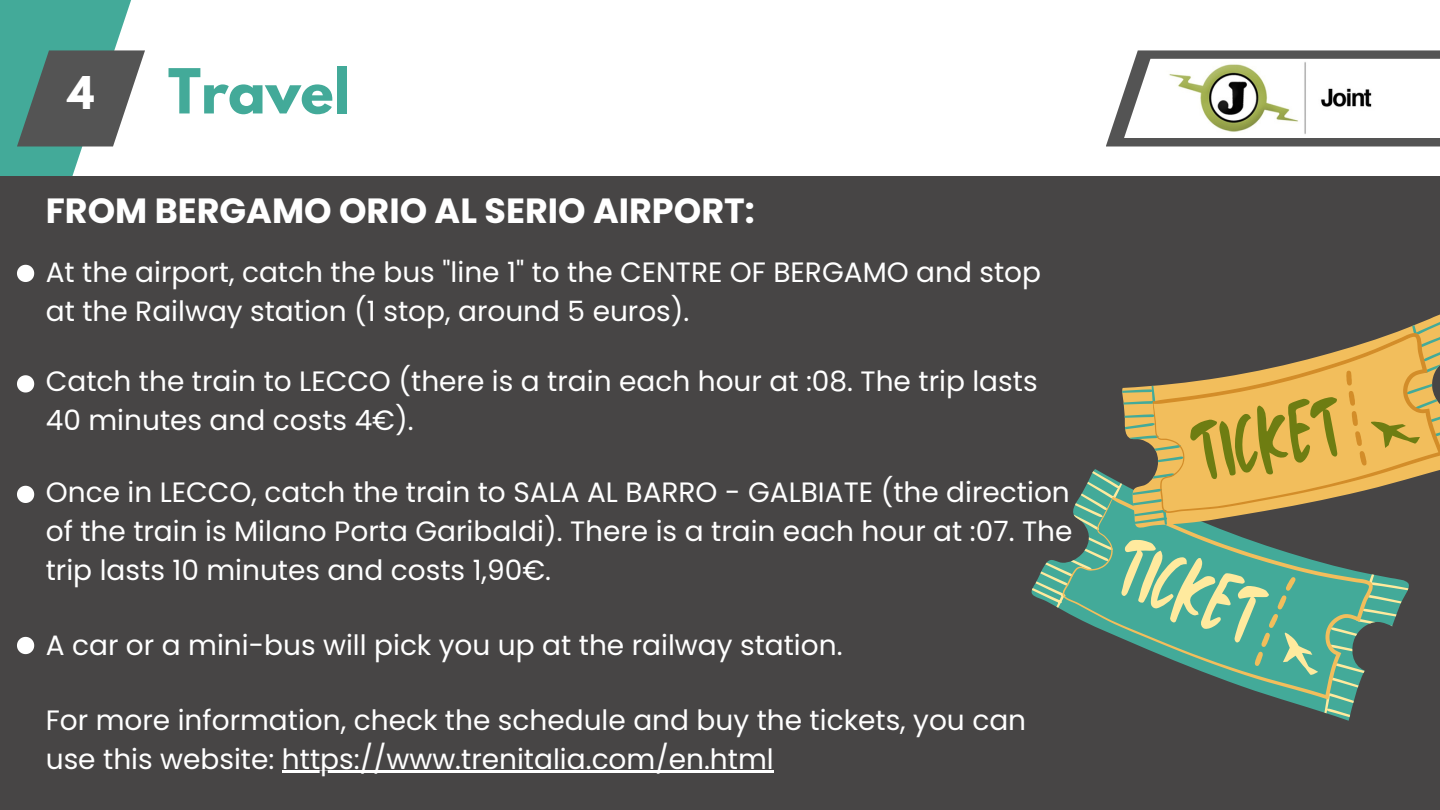
<style>
.page{position:relative;width:1440px;height:810px;background:#fff}
.page>*{position:absolute;margin:0;border:0;box-sizing:border-box;transform-origin:0 0}
.t1{font:700 55px "League Spartan";color:#43aa99}
.t2{font:700 40px "League Spartan";color:#fff}
.t3{font:700 35px "Poppins";color:#fff}
.t4{font:28px/39px "Poppins";color:#fff}
</style>
<div class="page">
<svg style="left:0;top:0;width:131px;height:176px;fill:#43aa99"></svg>
<div style="left:0;top:176px;width:1440px;height:634px;background:#474545"></div>
<svg style="left:17px;top:50px;width:128px;height:96px;background:#677472"></svg>
<svg style="left:1106px;top:50px;width:334px;height:96px;fill:#545454"></svg>
<svg style="left:1124px;top:59px;width:316px;height:79px"></svg>
<img style="left:1156px;top:61px;width:233px;height:76px">
<svg style="left:1032px;top:471px;width:376px;height:246px"></svg>
<svg style="left:1063px;top:496px;width:310px;height:204px;fill:#43aa99"></svg>
<svg style="left:1121px;top:314px;width:319px;height:214px"></svg>
<svg style="left:1122px;top:318px;width:318px;height:207px"></svg>
<svg style="left:1152px;top:333px;width:288px;height:180px;fill:#f2be5c"></svg>
<hr style="left:282px;top:771px;width:492px;height:2px;background:#fff">
<svg style="left:17px;top:265px;width:17px;height:17px"></svg>
<svg style="left:17px;top:375px;width:17px;height:18px"></svg>
<svg style="left:17px;top:486px;width:17px;height:17px"></svg>
<svg style="left:17px;top:637px;width:17px;height:17px"></svg>
<p class="t2" style="left:68px;top:73px;width:28px">4</p>
<h2 class="t1" style="left:168px;top:64px;width:183px">Travel</h2>
<p class="t3" style="left:46px;top:186px;width:710px">FROM BERGAMO ORIO AL SERIO AIRPORT:</p>
<p class="t4" style="left:46px;top:253px;width:997px">At the airport, catch the bus "line 1" to the CENTRE OF BERGAMO and stop at the Railway station (1 stop, around 5 euros).</p>
<h1 class="t4" style="left:46px;top:362px;width:993px">Catch the train to LECCO (there is a train each hour at :08. The trip lasts<br>40 minutes and costs 4€).</h1>
<p class="t4" style="left:46px;top:473px;width:1028px;text-align:justify">Once in LECCO, catch the train to SALA AL BARRO - GALBIATE (the direction of the train is Milano Porta Garibaldi). There is a train each hour at :07. The trip lasts 10 minutes and costs 1,90€.</p>
<p class="t4" style="left:46px;top:626px;width:798px">A car or a mini-bus will pick you up at the railway station.</p>
<p class="t4" style="left:46px;top:701px;width:982px">For more information, check the schedule and buy the tickets, you can use this website: https://www.trenitalia.com/en.html</p>
</div>
